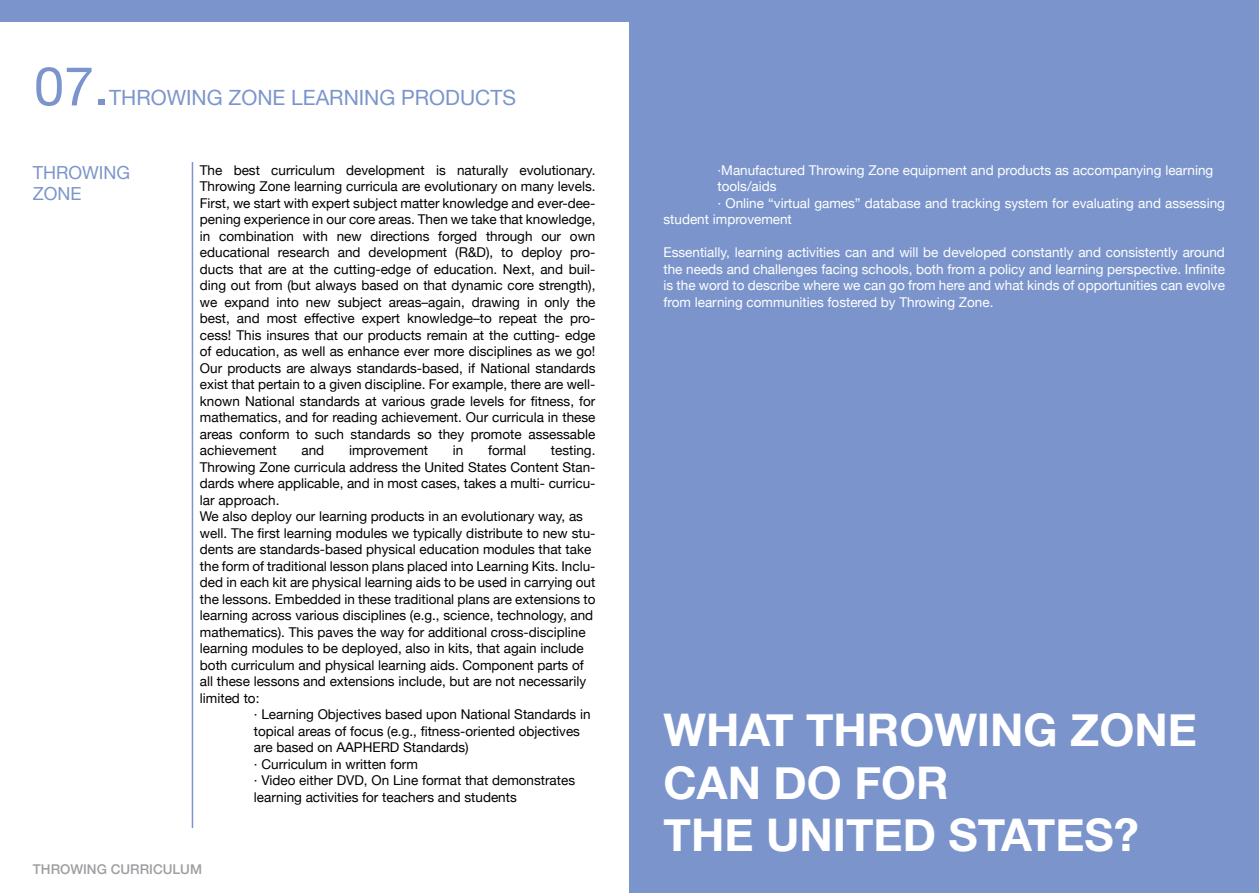
<style>
.page{position:relative;width:1259px;height:893px;background:#fff}
.page>*{position:absolute;margin:0;border:0;box-sizing:border-box;transform-origin:0 0}
.t1{font:54px "Helvetica Neue";color:#7b95cc}
.t2{font:700 45px/52.5px "Helvetica Neue";color:#fff}
.t3{font:21px "Helvetica Neue";color:#7b95cc}
.t4{font:18px/21px "Helvetica Neue";color:#7b95cc}
.t5{font:13.5px/16.5px "Helvetica Neue";color:#000;text-align:justify}
.t6{font:13.5px/16.5px "Helvetica Neue";color:#fff;text-align:justify}
.t7{font:500 13.5px "Helvetica Neue";color:#9d9fa2}
</style>
<div class="page">
<div style="left:0;top:0;width:1259px;height:22px;background:#7b95cc"></div>
<div style="left:629px;top:0;width:630px;height:893px;background:#7b95cc"></div>
<hr style="left:192px;top:162px;width:1px;height:666px;background:#7b95cc">
<h1 class="t1" style="left:34px;top:47px;width:77px">07.</h1>
<h3 class="t3" style="left:109px;top:83px;width:28px">Throwing</h3>
<h3 class="t3" style="left:228px;top:83px;width:28px">Zone</h3>
<h3 class="t3" style="left:291px;top:83px;width:26px">Learning</h3>
<h3 class="t3" style="left:401px;top:83px;width:29px">Products</h3>
<h3 class="t4" style="left:33px;top:163px;width:14px">throwing zone</h3>
<p class="t6" style="left:717px;top:163px;width:497px">·Manufactured Throwing Zone equipment and products as accompanying learning</p>
<p class="t5" style="left:200px;top:163px;width:397px">The best curriculum development is naturally evolutionary.<br>Throwing Zone learning curricula are evolutionary on many levels.<br>First, we start with expert subject matter knowledge and ever-dee&shy;pening experience in our core areas. Then we take that knowledge, in combination with new directions forged through our own educational research and development (R&amp;D), to deploy pro&shy;ducts that are at the cutting-edge of education. Next, and buil&shy;ding out from (but always based on that dynamic core strength), we expand into new subject areas–again, drawing in only the best, and most effective expert knowledge–to repeat the pro&shy;cess! This insures that our products remain at the cutting- edge of education, as well as enhance ever more disciplines as we go!<br>Our products are always standards-based, if National standards exist that pertain to a given discipline. For example, there are well&shy;known National standards at various grade levels for fitness, for mathematics, and for reading achievement. Our curricula in these areas conform to such standards so they promote assessable achievement</p>
<p class="t6" style="left:717px;top:179px;width:60px">tools/aids</p>
<p class="t6" style="left:717px;top:196px;width:509px">· Online “virtual games” database and tracking system for evaluating and assessing</p>
<p class="t6" style="left:663px;top:212px;width:130px">student improvement</p>
<p class="t6" style="left:663px;top:245px;width:563px">Essentially, learning activities can and will be developed constantly and consistently around the needs and challenges facing schools, both from a policy and learning perspective. Infinite is the word to describe where we can go from here and what kinds of opportunities can evolve from learning communities fostered by Throwing Zone.</p>
<p class="t5" style="left:301px;top:443px;width:24px">and</p>
<p class="t5" style="left:349px;top:443px;width:81px">improvement</p>
<p class="t5" style="left:453px;top:443px;width:12px">in</p>
<p class="t5" style="left:488px;top:443px;width:40px">formal</p>
<p class="t5" style="left:551px;top:443px;width:46px">testing.</p>
<p class="t5" style="left:200px;top:460px;width:397px">Throwing Zone curricula address the United States Content Stan-</p>
<p class="t5" style="left:200px;top:476px;width:397px">dards where applicable, and in most cases, takes a multi- curricu-</p>
<p class="t5" style="left:200px;top:493px;width:81px">lar approach.</p>
<p class="t5" style="left:200px;top:509px;width:385px">We also deploy our learning products in an evolutionary way, as</p>
<p class="t5" style="left:200px;top:526px;width:397px">well. The first learning modules we typically distribute to new stu-</p>
<p class="t5" style="left:200px;top:542px;width:393px">dents are standards-based physical education modules that take</p>
<p class="t5" style="left:200px;top:559px;width:397px">the form of traditional lesson plans placed into Learning Kits. Inclu-</p>
<p class="t5" style="left:200px;top:575px;width:397px">ded in each kit are physical learning aids to be used in carrying out</p>
<p class="t5" style="left:200px;top:592px;width:397px">the lessons. Embedded in these traditional plans are extensions to</p>
<p class="t5" style="left:200px;top:608px;width:395px">learning across various disciplines (e.g., science, technology, and</p>
<p class="t5" style="left:200px;top:624px;width:387px">mathematics). This paves the way for additional cross-discipline</p>
<p class="t5" style="left:200px;top:641px;width:385px">learning modules to be deployed, also in kits, that again include</p>
<p class="t5" style="left:200px;top:657px;width:385px">both curriculum and physical learning aids. Component parts of</p>
<p class="t5" style="left:200px;top:674px;width:388px">all these lessons and extensions include, but are not necessarily</p>
<p class="t5" style="left:200px;top:690px;width:61px">limited to:</p>
<p class="t5" style="left:254px;top:707px;width:338px">· Learning Objectives based upon National Standards in</p>
<p class="t5" style="left:254px;top:723px;width:328px">topical areas of focus (e.g., fitness-oriented objectives</p>
<p class="t5" style="left:254px;top:740px;width:216px">are based on AAPHERD Standards)</p>
<p class="t5" style="left:254px;top:756px;width:166px">· Curriculum in written form</p>
<p class="t5" style="left:254px;top:773px;width:323px">· Video either DVD, On Line format that demonstrates</p>
<p class="t5" style="left:254px;top:789px;width:264px">learning activities for teachers and students</p>
<h2 class="t2" style="left:663px;top:705px;width:535px">WHAT THROWING ZONE<br>CAN DO FOR<br>THE UNITED STATES?</h2>
<p class="t7" style="left:33px;top:859px;width:171px">THROWING CURRICULUM</p>
</div>
